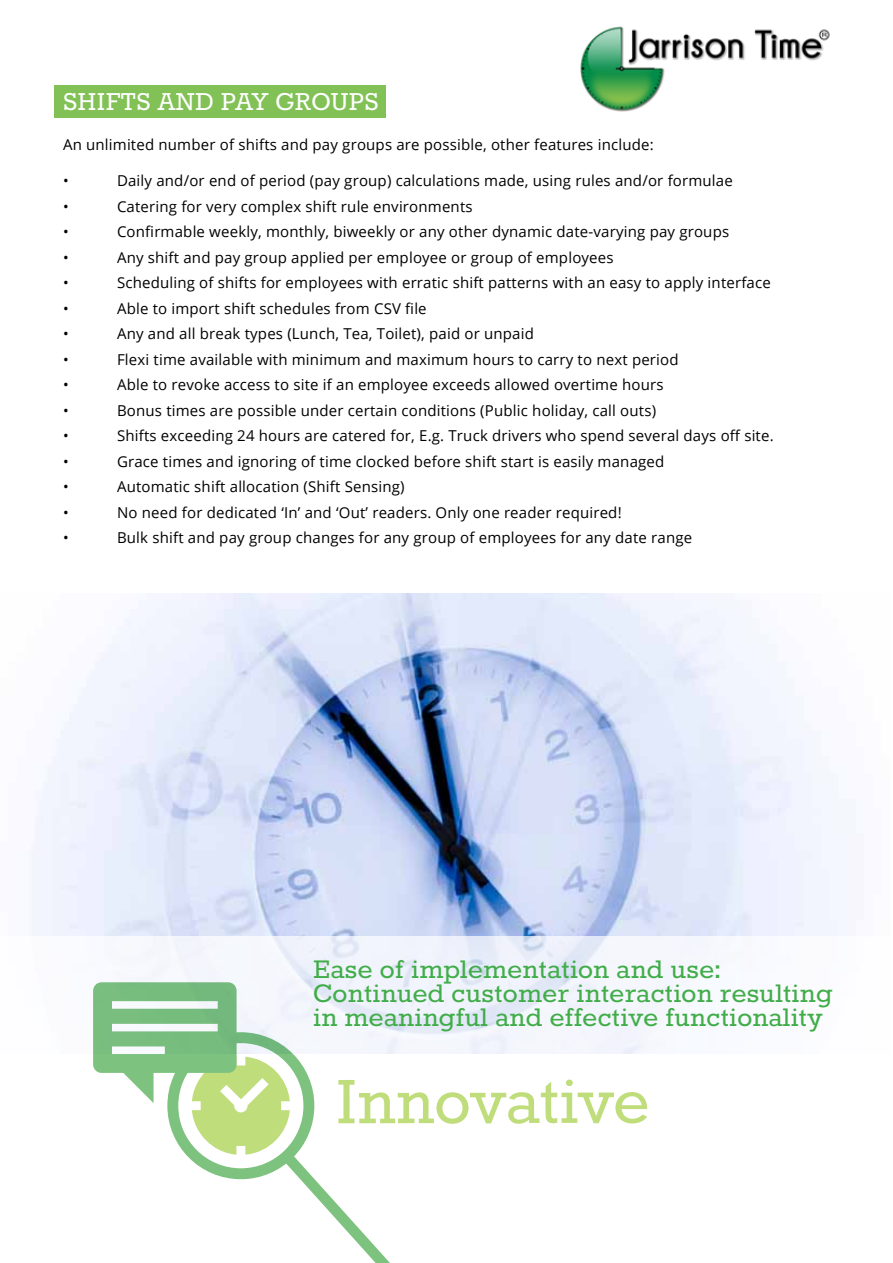
<style>
.page{position:relative;width:893px;height:1263px;background:#fff}
.page>*{position:absolute;margin:0;border:0;box-sizing:border-box;transform-origin:0 0}
.t1{font:31.2px/24px "Rokkitt";letter-spacing:.01em;color:#41ad49}
.t2{font:30px "Rokkitt";letter-spacing:.01em;color:#fff}
.t3{font:15px "Open Sans";letter-spacing:.01em;color:#000}
</style>
<div class="page">
<div style="left:54px;top:85px;width:331px;height:32px;background:#81c155"></div>
<img style="left:30px;top:594px;width:825px;height:342px">
<svg style="left:93px;top:982px;width:554px;height:281px"></svg>
<img style="left:580px;top:26px;width:250px;height:86px">
<h2 class="t2" style="left:63px;top:87px;width:317px">SHIFTS AND PAY GROUPS</h2>
<p class="t3" style="left:63px;top:135px;width:592px">An unlimited number of shifts and pay groups are possible, other features include:</p>
<p class="t3" style="left:63px;top:171px;width:7px">•</p>
<p class="t3" style="left:117px;top:171px;width:617px">Daily and/or end of period (pay group) calculations made, using rules and/or formulae</p>
<p class="t3" style="left:63px;top:196px;width:7px">•</p>
<p class="t3" style="left:117px;top:196px;width:357px">Catering for very complex shift rule environments</p>
<p class="t3" style="left:63px;top:222px;width:7px">•</p>
<p class="t3" style="left:117px;top:222px;width:614px">Confirmable weekly, monthly, biweekly or any other dynamic date-varying pay groups</p>
<p class="t3" style="left:63px;top:247px;width:7px">•</p>
<p class="t3" style="left:117px;top:247px;width:498px">Any shift and pay group applied per employee or group of employees</p>
<p class="t3" style="left:63px;top:273px;width:7px">•</p>
<p class="t3" style="left:117px;top:273px;width:655px">Scheduling of shifts for employees with erratic shift patterns with an easy to apply interface</p>
<p class="t3" style="left:63px;top:298px;width:7px">•</p>
<p class="t3" style="left:117px;top:298px;width:311px">Able to import shift schedules from CSV file</p>
<p class="t3" style="left:63px;top:324px;width:7px">•</p>
<p class="t3" style="left:117px;top:324px;width:418px">Any and all break types (Lunch, Tea, Toilet), paid or unpaid</p>
<p class="t3" style="left:63px;top:349px;width:7px">•</p>
<p class="t3" style="left:117px;top:349px;width:563px">Flexi time available with minimum and maximum hours to carry to next period</p>
<p class="t3" style="left:63px;top:375px;width:7px">•</p>
<p class="t3" style="left:117px;top:375px;width:548px">Able to revoke access to site if an employee exceeds allowed overtime hours</p>
<p class="t3" style="left:63px;top:400px;width:7px">•</p>
<p class="t3" style="left:117px;top:400px;width:541px">Bonus times are possible under certain conditions (Public holiday, call outs)</p>
<p class="t3" style="left:63px;top:426px;width:7px">•</p>
<p class="t3" style="left:117px;top:426px;width:658px">Shifts exceeding 24 hours are catered for, E.g. Truck drivers who spend several days off site.</p>
<p class="t3" style="left:63px;top:451px;width:7px">•</p>
<p class="t3" style="left:117px;top:451px;width:549px">Grace times and ignoring of time clocked before shift start is easily managed</p>
<p class="t3" style="left:63px;top:477px;width:7px">•</p>
<p class="t3" style="left:117px;top:477px;width:289px">Automatic shift allocation (Shift Sensing)</p>
<p class="t3" style="left:63px;top:502px;width:7px">•</p>
<p class="t3" style="left:117px;top:502px;width:506px">No need for dedicated ‘In’ and ‘Out’ readers. Only one reader required!</p>
<p class="t3" style="left:63px;top:528px;width:7px">•</p>
<p class="t3" style="left:117px;top:528px;width:577px">Bulk shift and pay group changes for any group of employees for any date range</p>
<h1 class="t1" style="left:313px;top:958px;width:521px">Ease of implementation and use:<br>Continued customer interaction resulting in meaningful and effective functionality</h1>
</div>
